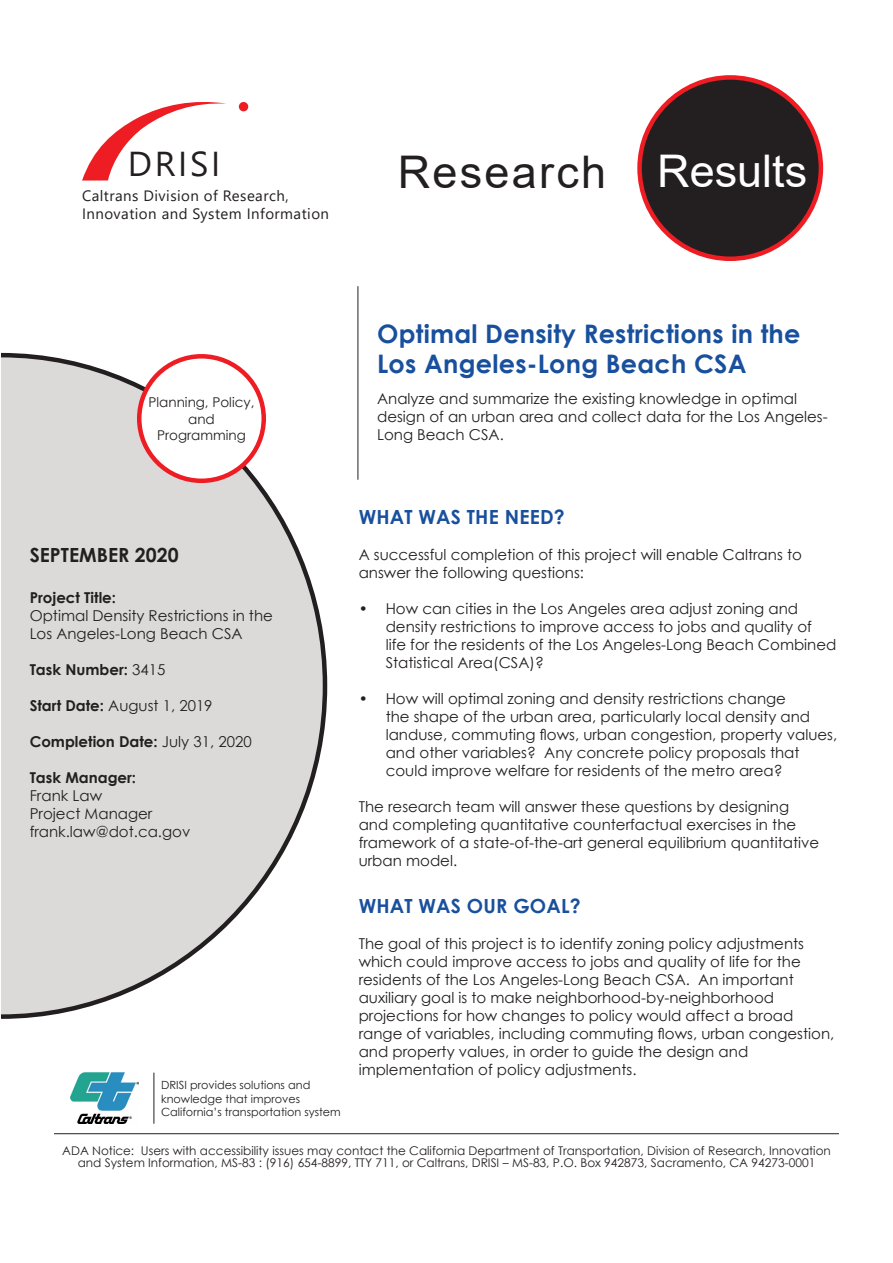
<style>
.page{position:relative;width:893px;height:1263px;background:#fff}
.page>*{position:absolute;margin:0;border:0;box-sizing:border-box;transform-origin:0 0}
.t1{font:45px "Arial";letter-spacing:.05em;color:#231f20}
.t2{font:45px "Arial";color:#fff}
.t3{font:34.5px "Segoe UI";letter-spacing:.08em;color:#231f20}
.Heading_level_1{font:700 25.5px/30.6px "Century Gothic";letter-spacing:.01em;color:#18509d}
.Heading_level_1_for{font:700 19.5px "Century Gothic";letter-spacing:.01em;color:#18509d}
.t4{font:700 19.5px "Century Gothic";color:#231f20}
.Body_Copy{font:15px/18px "Century Gothic";color:#231f20}
.t5{font:700 15px "Century Gothic";color:#231f20}
.t6{font:15px/18px "Segoe UI";letter-spacing:.03em;color:#231f20}
.t7{font:13.5px "Century Gothic";color:#231f20}
.t8{font:12px/11.6px "Century Gothic";color:#231f20;text-align:center}
.t9{font:11.25px/13.5px "Century Gothic";color:#231f20}
.s1{font-weight:400}
.s2{font-weight:700}
</style>
<div class="page">
<hr style="left:358px;top:286px;width:1px;height:194px;background:#231f20">
<hr style="left:154px;top:1072px;width:1px;height:52px;background:#231f20">
<hr style="left:54px;top:1133px;width:785px;height:1px;background:#231f20">
<svg style="left:82px;top:102px;width:144px;height:79px"></svg>
<div style="left:239px;top:102px;width:9px;height:9px;background:#ee1d23;border-radius:50%"></div>
<img style="left:70px;top:1072px;width:68px;height:52px">
<svg style="left:1px;top:352px;width:327px;height:667px"></svg>
<div style="left:139px;top:356px;width:125px;height:125px;background:#fff;border-radius:50%"></div>
<div style="left:137px;top:354px;width:129px;height:129px;border:4px solid #ee1d23;border-radius:50%"></div>
<div style="left:640px;top:77px;width:181px;height:182px;background:#231f20;border-radius:50%"></div>
<div style="left:637px;top:75px;width:186px;height:186px;border:4px solid #ee1d23;border-radius:50%"></div>
<h2 class="t3" style="left:128px;top:131px;width:94px">DRISI</h2>
<p class="t1" style="left:398px;top:141px;width:210px">Research</p>
<p class="t2" style="left:657px;top:140px;width:152px">Results</p>
<p class="t6" style="left:82px;top:186px;width:248px">Caltrans Division of Research,<br>Innovation and System Information</p>
<p class="t7" style="left:149px;top:393px;width:107px">Planning, Policy,</p>
<p class="t7" style="left:188px;top:409px;width:28px">and</p>
<p class="t7" style="left:157px;top:425px;width:90px">Programming</p>
<p class="t4" style="left:30px;top:540px;width:150px">SEPTEMBER 2020</p>
<p class="t5" style="left:30px;top:586px;width:88px">Project Title:</p>
<p class="Body_Copy" style="left:30px;top:606px;width:245px">Optimal Density Restrictions in the<br>Los Angeles-Long Beach CSA</p>
<p class="t5" style="left:30px;top:658px;width:137px">Task Number: <span class="s1">3415</span></p>
<p class="Body_Copy" style="left:30px;top:696px;width:184px"><span class="s2">Start Date:</span> August 1, 2019</p>
<p class="t5" style="left:30px;top:730px;width:223px">Completion Date: <span class="s1">July 31, 2020</span></p>
<p class="t5" style="left:30px;top:766px;width:108px">Task Manager:</p>
<p class="Body_Copy" style="left:30px;top:786px;width:74px">Frank Law</p>
<p class="Body_Copy" style="left:30px;top:804px;width:124px">Project Manager</p>
<p class="Body_Copy" style="left:30px;top:822px;width:162px">frank.law@dot.ca.gov</p>
<h1 class="Heading_level_1" style="left:377px;top:317px;width:425px">Optimal Density Restrictions in the<br>Los Angeles-Long Beach CSA</h1>
<p class="Body_Copy" style="left:377px;top:389px;width:452px">Analyze and summarize the existing knowledge in optimal design of an urban area and collect data for the Los Angeles-<br>Long Beach CSA.</p>
<p class="Heading_level_1_for" style="left:359px;top:502px;width:208px">WHAT WAS THE NEED?</p>
<p class="Body_Copy" style="left:359px;top:546px;width:445px">A successful completion of this project will enable Caltrans to answer the following questions:</p>
<p class="Body_Copy" style="left:386px;top:600px;width:452px;text-indent:-27px">• How can cities in the Los Angeles area adjust zoning and density restrictions to improve access to jobs and quality of<br>life for the residents of the Los Angeles-Long Beach Combined Statistical Area(CSA)?</p>
<p class="Body_Copy" style="left:386px;top:690px;width:453px;text-indent:-27px">• How will optimal zoning and density restrictions change<br>the shape of the urban area, particularly local density and landuse, commuting flows, urban congestion, property values, and other variables? Any concrete policy proposals that could improve welfare for residents of the metro area?</p>
<p class="Body_Copy" style="left:359px;top:798px;width:462px">The research team will answer these questions by designing and completing quantitative counterfactual exercises in the framework of a state-of-the-art general equilibrium quantitative urban model.</p>
<p class="Heading_level_1_for" style="left:359px;top:891px;width:224px">WHAT WAS OUR GOAL?</p>
<p class="Body_Copy" style="left:359px;top:934px;width:477px">The goal of this project is to identify zoning policy adjustments which could improve access to jobs and quality of life for the residents of the Los Angeles-Long Beach CSA. An important auxiliary goal is to make neighborhood-by-neighborhood projections for how changes to policy would affect a broad range of variables, including commuting flows, urban congestion, and property values, in order to guide the design and implementation of policy adjustments.</p>
<p class="t9" style="left:161px;top:1078px;width:181px">DRISI provides solutions and knowledge that improves<br>California’s transportation system</p>
<p class="t8" style="left:62px;top:1145px;width:770px">ADA Notice: Users with accessibility issues may contact the California Department of Transportation, Division of Research, Innovation and System Information, MS-83 : (916) 654-8899, TTY 711, or Caltrans, DRISI – MS-83, P.O. Box 942873, Sacramento, CA 94273-0001</p>
</div>
